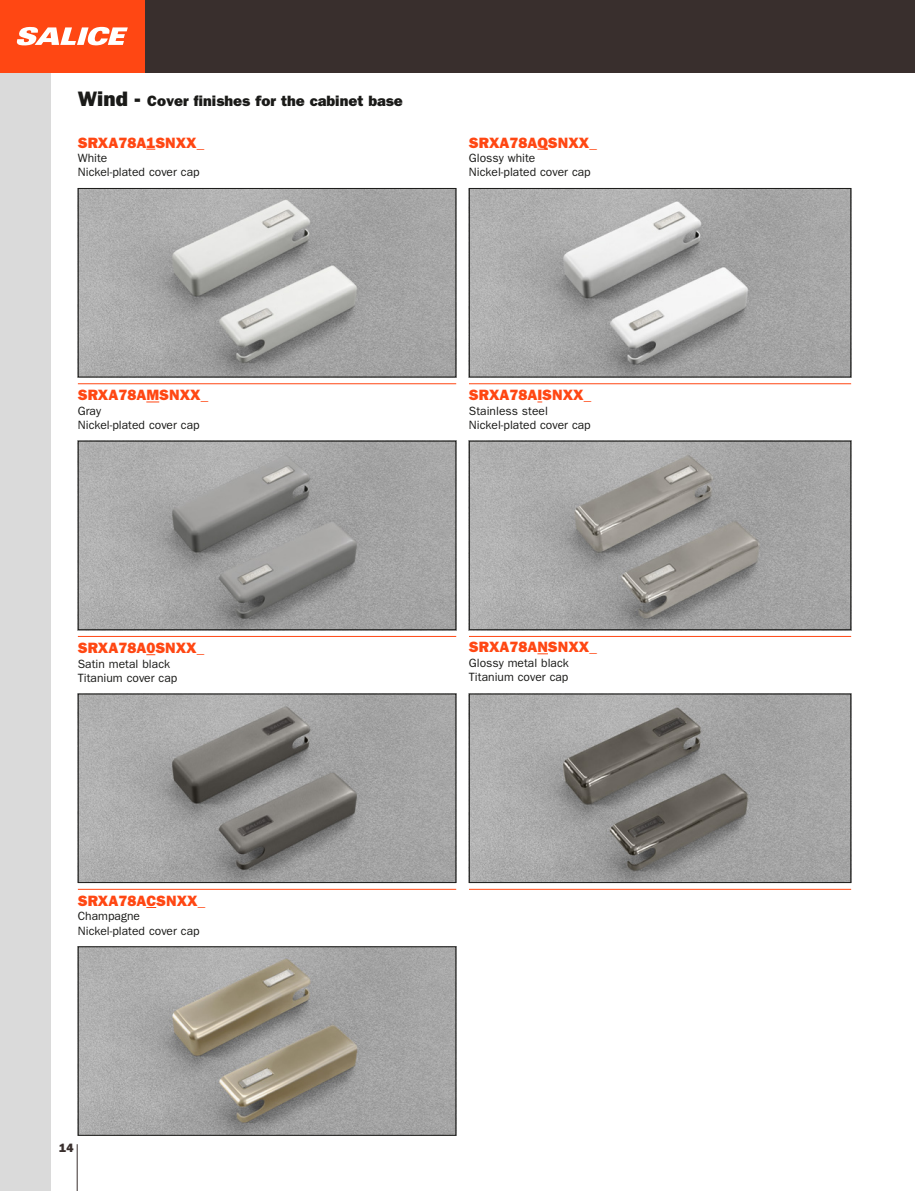
<style>
.page{position:relative;width:915px;height:1191px;background:#fff}
.page>*{position:absolute;margin:0;border:0;box-sizing:border-box;transform-origin:0 0}
.t1{font:15px "ITC Franklin Gothic Std Hvy";color:#ff4713}
.t2{font:15px "ITC Franklin Gothic Std Hvy";color:#1a1a18}
.t3{font:12px/14.4px "ITC Franklin Gothic Std";color:#1a1a18}
.t4{font:12px "ITC Franklin Gothic Std Hvy";color:#392f2d}
.s1{font-size:21px}
</style>
<div class="page">
<div style="left:0;top:0;width:51px;height:1191px;background:#dadada"></div>
<div style="left:0;top:0;width:914px;height:72px;background:#392f2d"></div>
<hr style="left:914px;top:0;width:1px;height:72px;background:#392f2d">
<div style="left:0;top:0;width:145px;height:72px;background:#ff4713"></div>
<svg style="left:17px;top:27px;width:111px;height:18px"></svg>
<img style="left:80px;top:190px;width:374px;height:185px">
<div style="left:78px;top:188px;width:378px;height:189px;border:1px solid #1a1a18"></div>
<img style="left:471px;top:190px;width:377px;height:185px">
<div style="left:469px;top:188px;width:381px;height:189px;border:1px solid #1a1a18"></div>
<img style="left:80px;top:443px;width:374px;height:185px">
<div style="left:78px;top:441px;width:378px;height:189px;border:1px solid #1a1a18"></div>
<img style="left:471px;top:443px;width:377px;height:185px">
<div style="left:469px;top:441px;width:381px;height:189px;border:1px solid #1a1a18"></div>
<img style="left:80px;top:695px;width:374px;height:186px">
<div style="left:78px;top:693px;width:378px;height:190px;border:1px solid #1a1a18"></div>
<img style="left:471px;top:695px;width:377px;height:186px">
<div style="left:469px;top:693px;width:381px;height:190px;border:1px solid #1a1a18"></div>
<img style="left:80px;top:948px;width:374px;height:185px">
<div style="left:78px;top:946px;width:378px;height:189px;border:1px solid #1a1a18"></div>
<hr style="left:78px;top:383px;width:378px;height:1px;background:#ff4713">
<hr style="left:469px;top:383px;width:381px;height:1px;background:#ff4713">
<hr style="left:78px;top:636px;width:378px;height:1px;background:#ff4713">
<hr style="left:469px;top:636px;width:381px;height:1px;background:#ff4713">
<hr style="left:78px;top:889px;width:378px;height:1px;background:#ff4713">
<hr style="left:469px;top:889px;width:381px;height:1px;background:#ff4713">
<svg style="left:146px;top:401px;width:13px;height:1px"></svg>
<hr style="left:77px;top:1144px;width:1px;height:47px;background:#392f2d">
<p class="t2" style="left:78px;top:92px;width:326px"><span class="s1">Wind -</span> Cover finishes for the cabinet base</p>
<p class="t1" style="left:78px;top:134px;width:128px">SRXA78A1SNXX_</p>
<p class="t3" style="left:78px;top:151px;width:123px">White<br>Nickel-plated cover cap</p>
<p class="t1" style="left:469px;top:134px;width:129px">SRXA78AQSNXX_</p>
<p class="t3" style="left:469px;top:151px;width:123px">Glossy white<br>Nickel-plated cover cap</p>
<p class="t1" style="left:78px;top:386px;width:132px">SRXA78AMSNXX_</p>
<p class="t3" style="left:78px;top:404px;width:123px">Gray<br>Nickel-plated cover cap</p>
<p class="t1" style="left:78px;top:639px;width:128px">SRXA78A0SNXX_</p>
<p class="t3" style="left:78px;top:656px;width:101px">Satin metal black<br>Titanium cover cap</p>
<p class="t1" style="left:78px;top:892px;width:129px">SRXA78ACSNXX_</p>
<p class="t3" style="left:78px;top:909px;width:123px">Champagne<br>Nickel-plated cover cap</p>
<p class="t4" style="left:59px;top:1141px;width:16px">14</p>
<p class="t1" style="left:469px;top:386px;width:124px">SRXA78AISNXX_</p>
<p class="t3" style="left:469px;top:404px;width:123px">Stainless steel<br>Nickel-plated cover cap</p>
<p class="t1" style="left:469px;top:638px;width:129px">SRXA78ANSNXX_</p>
<p class="t3" style="left:469px;top:655px;width:101px">Glossy metal black<br>Titanium cover cap</p>
</div>
